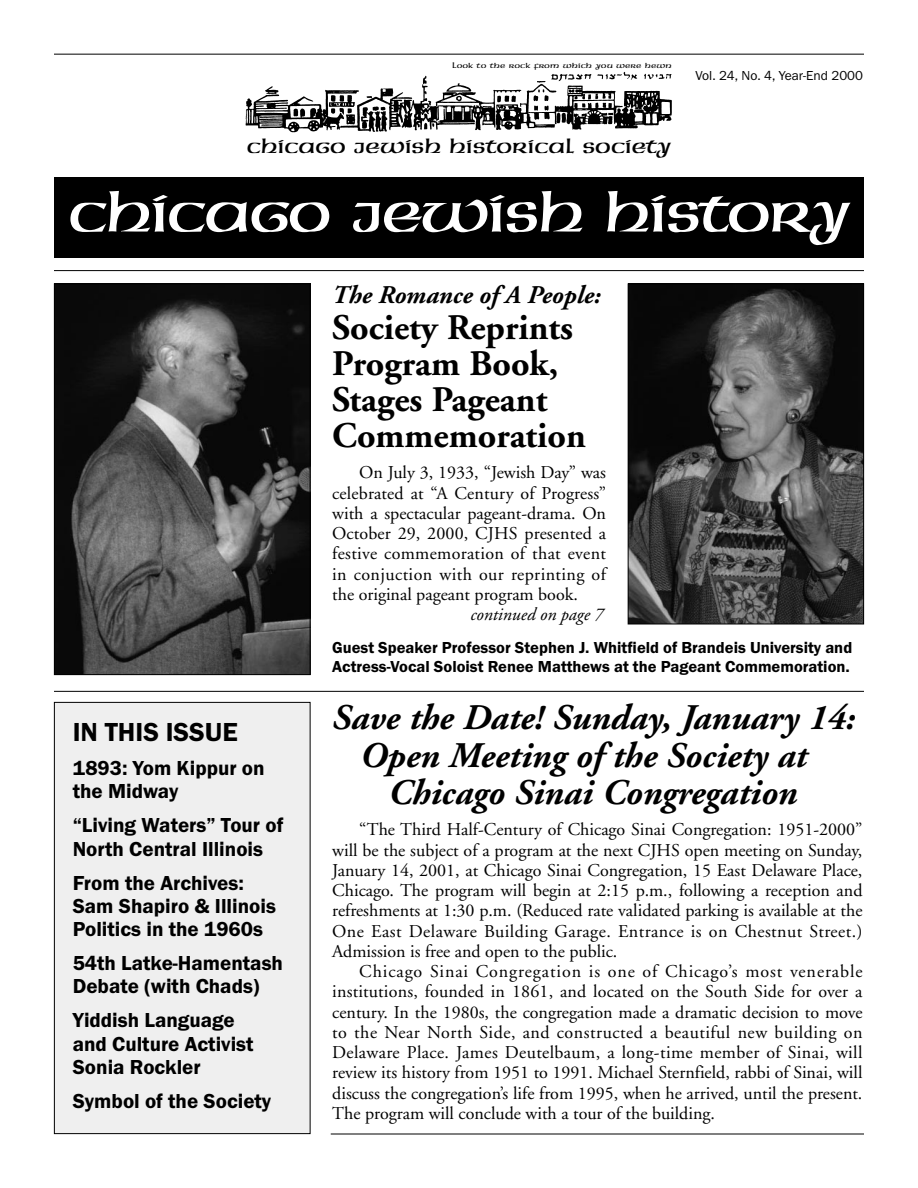
<style>
.page{position:relative;width:918px;height:1188px;background:#fff}
.page>*{position:absolute;margin:0;border:0;box-sizing:border-box;transform-origin:0 0}
.t1{font:63px "Neue Hammer Unziale Two";letter-spacing:-.06em;color:#fff}
.t2{font:italic 700 36px/37.5px "Adobe Garamond";color:#000;text-align:center}
.t3{font:700 36px/36px "Adobe Garamond";color:#000}
.t4{font:600 27px "Franklin Got ITC";color:#000}
.t5{font:italic 700 25.5px "Adobe Garamond";color:#000}
.t6{font:22.5px "Neue Hammer Unziale Two";letter-spacing:-.02em;color:#000}
.t7{font:600 21px/23.2px "Franklin Got ITC";color:#000}
.t8{font:18px/20.2px "Adobe Garamond";color:#000;text-align:justify}
.t9{font:italic 18px "Adobe Garamond";color:#000}
.t10{font:600 16.5px/18.8px "Franklin Got ITC";color:#000}
.t11{font:13.5px "Franklin Got ITC";color:#000}
.t12{font:7.95px "Neue Hammer Unziale Two";letter-spacing:.015em;color:#000}
</style>
<div class="page">
<hr style="left:54px;top:54px;width:810px;height:1px;background:#000">
<div style="left:54px;top:177px;width:810px;height:81px;background:#000"></div>
<img style="left:245px;top:71px;width:427px;height:62px">
<hr style="left:54px;top:270px;width:810px;height:1px;background:#000">
<div style="left:54px;top:702px;width:256px;height:432px;background:#efefef"></div>
<div style="left:54px;top:702px;width:256px;height:432px;border:1px solid #000"></div>
<hr style="left:331px;top:1134px;width:533px;height:1px;background:#000">
<hr style="left:54px;top:691px;width:810px;height:1px;background:#000">
<img style="left:56px;top:286px;width:252px;height:387px">
<div style="left:54px;top:284px;width:256px;height:391px;border:1px solid #000"></div>
<img style="left:630px;top:286px;width:232px;height:336px">
<div style="left:628px;top:284px;width:236px;height:340px;border:1px solid #000"></div>
<p class="t12" style="left:452px;top:61px;width:221px">Look to the rock from which you were hewn</p>
<p class="t6" style="left:246px;top:132px;width:427px">chicago jewish historical society</p>
<p class="t11" style="left:696px;top:71px;width:169px">Vol. 24, No. 4, Year-End 2000</p>
<h1 class="t1" style="left:67px;top:173px;width:786px">chicago jewish history</h1>
<h3 class="t5" style="left:332px;top:285px;width:270px">The Romance of A People:</h3>
<h2 class="t3" style="left:332px;top:313px;width:255px">Society Reprints<br>Program Book,<br>Stages Pageant<br>Commemoration</h2>
<p class="t8" style="left:332px;top:464px;width:275px;text-indent:27px">On July 3, 1933, “Jewish Day” was celebrated at “A Century of Progress” with a spectacular pageant-drama. On October 29, 2000, CJHS presented a festive commemoration of that event in conjuction with our reprinting of the original pageant program book.</p>
<p class="t9" style="left:470px;top:607px;width:135px">continued on page 7</p>
<h3 class="t4" style="left:73px;top:723px;width:167px">IN THIS ISSUE</h3>
<p class="t7" style="left:73px;top:758px;width:193px">1893: Yom Kippur on the Midway</p>
<p class="t7" style="left:73px;top:816px;width:212px">“Living Waters” Tour of<br>North Central Illinois</p>
<p class="t7" style="left:73px;top:873px;width:205px">From the Archives:<br>Sam Shapiro &amp; Illinois<br>Politics in the 1960s</p>
<p class="t7" style="left:73px;top:954px;width:212px">54th Latke-Hamentash<br>Debate (with Chads)</p>
<p class="t7" style="left:73px;top:1011px;width:182px">Yiddish Language and Culture Activist<br>Sonia Rockler</p>
<p class="t7" style="left:73px;top:1091px;width:200px">Symbol of the Society</p>
<p class="t10" style="left:332px;top:640px;width:522px">Guest Speaker Professor Stephen J. Whitfield of Brandeis University and<br>Actress-Vocal Soloist Renee Matthews at the Pageant Commemoration.</p>
<h2 class="t2" style="left:332px;top:703px;width:525px">Save the Date! Sunday, January 14:<br>Open Meeting of the Society at<br>Chicago Sinai Congregation</h2>
<p class="t8" style="left:332px;top:821px;width:532px;text-indent:27px">“The Third Half-Century of Chicago Sinai Congregation: 1951-2000” will be the subject of a program at the next CJHS open meeting on Sunday, January 14, 2001, at Chicago Sinai Congregation, 15 East Delaware Place, Chicago. The program will begin at 2:15 p.m., following a reception and refreshments at 1:30 p.m. (Reduced rate validated parking is available at the One East Delaware Building Garage. Entrance is on Chestnut Street.)<br>Admission is free and open to the public.</p>
<p class="t8" style="left:332px;top:963px;width:532px;text-indent:27px">Chicago Sinai Congregation is one of Chicago’s most venerable institutions, founded in 1861, and located on the South Side for over a century. In the 1980s, the congregation made a dramatic decision to move to the Near North Side, and constructed a beautiful new building on Delaware Place. James Deutelbaum, a long-time member of Sinai, will review its history from 1951 to 1991. Michael Sternfield, rabbi of Sinai, will discuss the congregation’s life from 1995, when he arrived, until the present.<br>The program will conclude with a tour of the building.</p>
</div>
